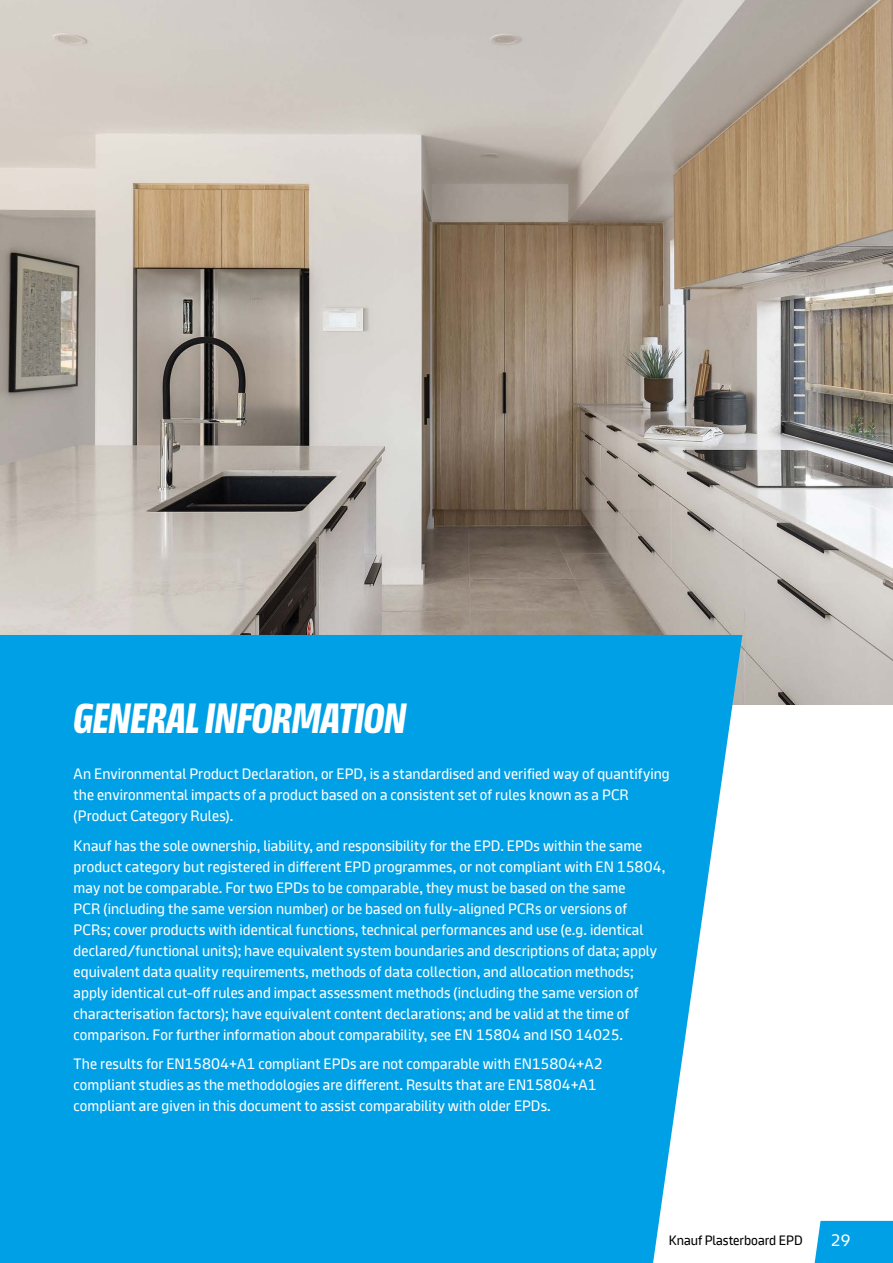
<style>
.page{position:relative;width:893px;height:1263px;background:#fff}
.page>*{position:absolute;margin:0;border:0;box-sizing:border-box;transform-origin:0 0}
.t1{font:700 42px "Knauf Screen Head";letter-spacing:-.005em;color:#fff}
.t2{font:16.5px "Knauf Screen";color:#fff}
.t3{font:15px/21px "Knauf Screen";letter-spacing:.005em;color:#fff}
.t4{font:13.5px "Knauf Screen";color:#000}
</style>
<div class="page">
<img style="left:0;top:0;width:893px;height:704px">
<div style="left:0;top:635px;width:742px;height:628px;background:#00a0e6"></div>
<div style="left:814px;top:1221px;width:79px;height:42px;background:#00a0e6"></div>
<h1 class="t1" style="left:73px;top:696px;width:334px">GENERAL INFORMATION</h1>
<p class="t3" style="left:74px;top:763px;width:598px">An Environmental Product Declaration, or EPD, is a standardised and verified way of quantifying the environmental impacts of a product based on a consistent set of rules known as a PCR (Product Category Rules).</p>
<p class="t3" style="left:74px;top:835px;width:593px">Knauf has the sole ownership, liability, and responsibility for the EPD. EPDs within the same product category but registered in different EPD programmes, or not compliant with EN 15804, may not be comparable. For two EPDs to be comparable, they must be based on the same<br>PCR (including the same version number) or be based on fully-aligned PCRs or versions of PCRs; cover products with identical functions, technical performances and use (e.g. identical declared/functional units); have equivalent system boundaries and descriptions of data; apply equivalent data quality requirements, methods of data collection, and allocation methods; apply identical cut-off rules and impact assessment methods (including the same version of characterisation factors); have equivalent content declarations; and be valid at the time of comparison. For further information about comparability, see EN 15804 and ISO 14025.</p>
<p class="t3" style="left:74px;top:1053px;width:531px">The results for EN15804+A1 compliant EPDs are not comparable with EN15804+A2 compliant studies as the methodologies are different. Results that are EN15804+A1 compliant are given in this document to assist comparability with older EPDs.</p>
<p class="t4" style="left:669px;top:1232px;width:135px">Knauf Plasterboard EPD</p>
<p class="t2" style="left:831px;top:1231px;width:21px">29</p>
</div>
